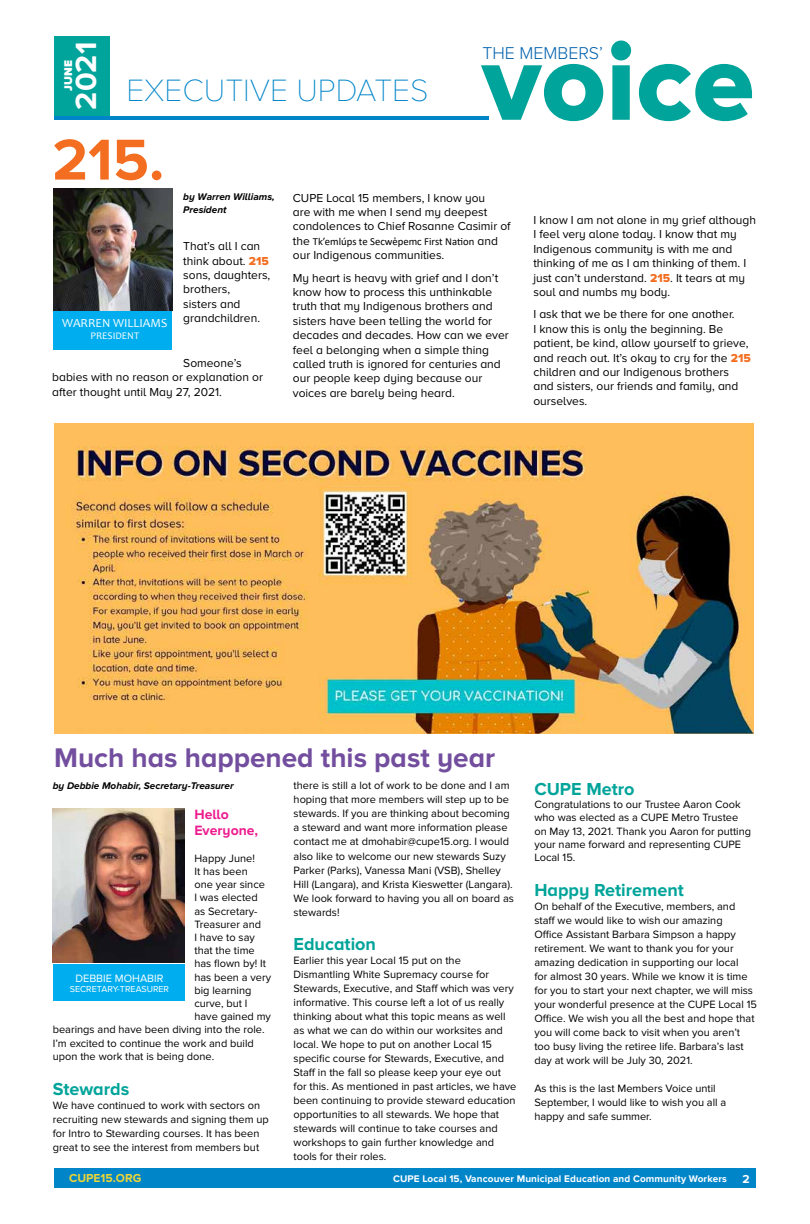
<style>
.page{position:relative;width:810px;height:1224px;background:#fff}
.page>*{position:absolute;margin:0;border:0;box-sizing:border-box;transform-origin:0 0}
.t1{font:112.8px "Proxima Nova A Extrabld";color:#00a49a}
.t2{font:700 59.7px "Proxima Nova A";color:#f36e21}
.t3{font:100 32px "Proxima Nova A";color:#0085c9}
.t4{font:700 30.3px "Proxima Nova A";color:#fff}
.t5{font:700 28px "Proxima Nova A";color:#734e9f}
.t6{font:700 18px "Proxima Nova A";color:#00a49a}
.t7{font:300 17.7px "Proxima Nova A";color:#0061ad}
.t8{font:700 14px/16.8px "Proxima Nova A";color:#ed1c8f}
.t9{font:12.4px "Candara";color:#fff}
.t10{font:12px/14.4px "Proxima Nova A";color:#000}
.t11{font:700 12px "Proxima Nova";color:#eed636}
.t12{font:700 12px "Proxima Nova A";color:#fff}
.t13{font:900 11.6px "Proxima Nova A";color:#fff}
.t14{font:11px/14px "Proxima Nova";color:#000}
.t15{font:11px "Proxima Nova";color:#fff}
.t16{font:10.7px "Calibri";color:#000}
.t17{font:10.1px "Candara";color:#fff}
.t18{font:italic 700 10px/13.2px "Proxima Nova A";color:#000}
.t19{font:700 10px "Proxima Nova";letter-spacing:.01em;color:#fff}
.t20{font:9px "Proxima Nova";color:#fff}
.s1{font-family:"Proxima Nova A Extrabld";color:#f36e21}
.s2{font-family:"Proxima Nova A";font-size:12px}
</style>
<div class="page">
<div style="left:54px;top:36px;width:55px;height:82px;background:#00a49a"></div>
<div style="left:54px;top:1169px;width:702px;height:19px;background:#0085c9"></div>
<hr style="left:54px;top:116px;width:435px;height:4px;background:#0085c9">
<div style="left:53px;top:309px;width:119px;height:41px;background:#00aeef"></div>
<img style="left:53px;top:189px;width:119px;height:121px">
<img style="left:53px;top:809px;width:132px;height:154px">
<div style="left:53px;top:964px;width:132px;height:37px;background:#00aeef"></div>
<img style="left:54px;top:423px;width:699px;height:310px">
<h1 class="t1" style="left:482px;top:17px;width:274px">voice</h1>
<h3 class="t4" style="left:69px;top:110px;width:69px;rotate:-90deg">2021</h3>
<h3 class="t7" style="left:482px;top:43px;width:122px">THE MEMBERS’</h3>
<p class="t13" style="left:61px;top:91px;width:32px;rotate:-90deg">JUNE</p>
<h3 class="t3" style="left:126px;top:72px;width:304px">EXECUTIVE UPDATES</h3>
<h2 class="t2" style="left:52px;top:126px;width:114px">215.</h2>
<p class="t18" style="left:183px;top:190px;width:93px">by Warren Williams,<br>President</p>
<p class="t10" style="left:183px;top:239px;width:89px">That’s all I can think about. <span class="s1">215 </span>sons, daughters, brothers,<br>sisters and grandchildren.</p>
<p class="t10" style="left:52px;top:356px;width:212px;text-indent:131px">Someone’s babies with no reason or explanation or after thought until May 27, 2021.</p>
<p class="t9" style="left:62px;top:315px;width:107px">WARREN WILLIAMS</p>
<p class="t17" style="left:91px;top:330px;width:50px">PRESIDENT</p>
<p class="t10" style="left:293px;top:190px;width:219px">CUPE Local 15 members, I know you<br>are with me when I send my deepest condolences to Chief Rosanne Casimir of</p>
<p class="t16" style="left:293px;top:234px;width:207px"><span class="s2">the</span> Tk’emlúps te Secwe̓pemc First Nation <span class="s2">and</span></p>
<p class="t10" style="left:293px;top:244px;width:207px;line-height:22.4px">our Indigenous communities.<br>My heart is heavy with grief and I don’t</p>
<p class="t10" style="left:293px;top:285px;width:217px">know how to process this unthinkable truth that my Indigenous brothers and sisters have been telling the world for decades and decades. How can we ever feel a belonging when a simple thing called truth is ignored for centuries and our people keep dying because our voices are barely being heard.</p>
<p class="t10" style="left:533px;top:213px;width:224px">I know I am not alone in my grief although I feel very alone today. I know that my Indigenous community is with me and thinking of me as I am thinking of them. I just can’t understand. <span class="s1">215</span>. It tears at my soul and numbs my body.</p>
<p class="t10" style="left:533px;top:307px;width:219px">I ask that we be there for one another.<br>I know this is only the beginning. Be patient, be kind, allow yourself to grieve, and reach out. It’s okay to cry for the <span class="s1">215 </span>children and our Indigenous brothers and sisters, our friends and family, and ourselves.</p>
<h3 class="t5" style="left:54px;top:742px;width:443px">Much has happened this past year</h3>
<p class="t18" style="left:53px;top:779px;width:182px">by Debbie Mohabir, Secretary-Treasurer</p>
<p class="t8" style="left:194px;top:805px;width:65px">Hello<br>Everyone,</p>
<p class="t14" style="left:194px;top:851px;width:62px">Happy June!</p>
<p class="t14" style="left:194px;top:865px;width:55px">It has been</p>
<p class="t14" style="left:194px;top:878px;width:72px">one year since</p>
<p class="t14" style="left:194px;top:891px;width:65px">I was elected</p>
<p class="t14" style="left:194px;top:904px;width:65px">as Secretary-</p>
<p class="t14" style="left:194px;top:917px;width:68px">Treasurer and</p>
<p class="t14" style="left:194px;top:931px;width:62px">I have to say</p>
<p class="t14" style="left:194px;top:944px;width:62px">that the time</p>
<p class="t14" style="left:194px;top:957px;width:73px">has flown by! It</p>
<p class="t14" style="left:194px;top:970px;width:78px">has been a very</p>
<p class="t14" style="left:194px;top:983px;width:58px">big learning</p>
<p class="t14" style="left:194px;top:997px;width:55px">curve, but I</p>
<p class="t14" style="left:194px;top:1010px;width:78px">have gained my</p>
<p class="t14" style="left:53px;top:1023px;width:213px">bearings and have been diving into the role.</p>
<p class="t14" style="left:53px;top:1036px;width:203px">I’m excited to continue the work and build</p>
<p class="t14" style="left:53px;top:1049px;width:163px">upon the work that is being done.</p>
<h3 class="t6" style="left:53px;top:1078px;width:78px">Stewards</h3>
<p class="t14" style="left:53px;top:1098px;width:218px">We have continued to work with sectors on recruiting new stewards and signing them up for Intro to Stewarding courses. It has been great to see the interest from members but</p>
<p class="t15" style="left:75px;top:972px;width:90px">DEBBIE MOHABIR</p>
<p class="t20" style="left:70px;top:984px;width:101px">SECRETARY-TREASURER</p>
<p class="t14" style="left:294px;top:779px;width:222px">there is still a lot of work to be done and I am hoping that more members will step up to be stewards. If you are thinking about becoming a steward and want more information please contact me at dmohabir@cupe15.org. I would also like to welcome our new stewards Suzy Parker (Parks), Vanessa Mani (VSB), Shelley Hill (Langara), and Krista Kieswetter (Langara).<br>We look forward to having you all on board as stewards!</p>
<h3 class="t6" style="left:294px;top:934px;width:84px">Education</h3>
<p class="t14" style="left:294px;top:954px;width:224px">Earlier this year Local 15 put on the Dismantling White Supremacy course for Stewards, Executive, and Staff which was very informative. This course left a lot of us really thinking about what this topic means as well as what we can do within our worksites and local. We hope to put on another Local 15 specific course for Stewards, Executive, and Staff in the fall so please keep your eye out for this. As mentioned in past articles, we have been continuing to provide steward education opportunities to all stewards. We hope that stewards will continue to take courses and workshops to gain further knowledge and tools for their roles.</p>
<h3 class="t6" style="left:534px;top:779px;width:102px">CUPE Metro</h3>
<p class="t14" style="left:534px;top:798px;width:218px;line-height:13.2px">Congratulations to our Trustee Aaron Cook who was elected as a CUPE Metro Trustee on May 13, 2021. Thank you Aaron for putting your name forward and representing CUPE Local 15.</p>
<h3 class="t6" style="left:534px;top:880px;width:151px">Happy Retirement</h3>
<p class="t14" style="left:534px;top:899px;width:224px">On behalf of the Executive, members, and staff we would like to wish our amazing<br>Office Assistant Barbara Simpson a happy retirement. We want to thank you for your amazing dedication in supporting our local<br>for almost 30 years. While we know it is time for you to start your next chapter, we will miss your wonderful presence at the CUPE Local 15<br>Office. We wish you all the best and hope that you will come back to visit when you aren’t too busy living the retiree life. Barbara’s last day at work will be July 30, 2021.</p>
<p class="t14" style="left:534px;top:1081px;width:193px">As this is the last Members Voice until<br>September, I would like to wish you all a happy and safe summer.</p>
<p class="t11" style="left:69px;top:1171px;width:74px">CUPE15.ORG</p>
<p class="t19" style="left:393px;top:1173px;width:335px">CUPE Local 15, Vancouver Municipal Education and Community Workers</p>
<p class="t12" style="left:742px;top:1172px;width:9px">2</p>
</div>
